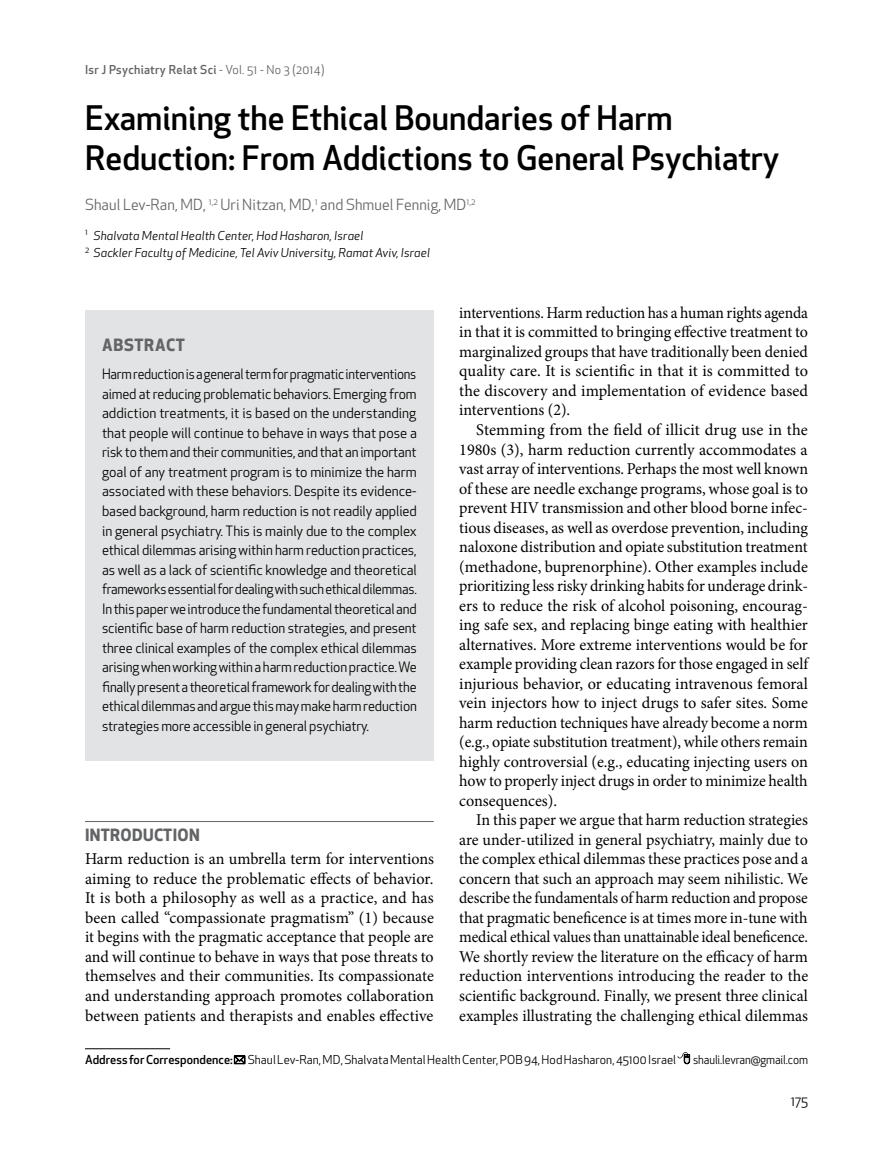
<style>
.page{position:relative;width:893px;height:1149px;background:#fff}
.page>*{position:absolute;margin:0;border:0;box-sizing:border-box;transform-origin:0 0}
.t1{font:500 33px/40.5px "Apex New";color:#000}
.t2{font:16.5px/19.5px "Minion Pro";color:#000;text-align:justify}
.t3{font:16.5px/19.5px "Minion Pro";color:#000;text-align:justify;scale:.94 1}
.t4{font:700 16.5px "Apex New";letter-spacing:.02em;color:#636466}
.t5{font:700 16.5px "Apex New";letter-spacing:.05em;color:#636466}
.t6{font:15px "Apex New";letter-spacing:.005em;color:#636466}
.t7{font:13.95px/19.5px "Apex New";letter-spacing:-.01em;color:#000;text-align:justify;scale:.95 1}
.t8{font:13.5px "Apex New";color:#000}
.t9{font:italic 12px/17.2px "Apex New";letter-spacing:.01em;color:#000}
.t10{font:12px "Apex New";letter-spacing:.005em;color:#000}
.t11{font:500 12px "Apex New";letter-spacing:.025em;color:#636466}
.t12{font:12px "Apex New";letter-spacing:.005em;color:#000;scale:.95 1}
.s1{font-weight:400}
.s2{font-weight:500}
</style>
<div class="page">
<div style="left:85px;top:310px;width:349px;height:450px;background:#e2e3e4"></div>
<hr style="left:85px;top:1048px;width:85px;height:1px;background:#000">
<svg style="left:234px;top:1055px;width:11px;height:8px"></svg>
<svg style="left:678px;top:1052px;width:12px;height:11px"></svg>
<hr style="left:85px;top:821px;width:349px;height:1px;background:#636466">
<p class="t11" style="left:85px;top:62px;width:241px">Isr J Psychiatry Relat Sci <span class="s1">- Vol. 51 - No 3 (2014)</span></p>
<h1 class="t1" style="left:85px;top:97px;width:696px">Examining the Ethical Boundaries of Harm<br>Reduction: From Addictions to General Psychiatry</h1>
<p class="t6" style="left:85px;top:195px;width:392px">Shaul Lev-Ran, MD, <sup>1,2</sup> Uri Nitzan, MD,<sup>1</sup> and Shmuel Fennig, MD<sup>1,2</sup></p>
<p class="t9" style="left:85px;top:227px;width:346px"><sup>1</sup> Shalvata Mental Health Center, Hod Hasharon, Israel<br><sup>2</sup> Sackler Faculty of Medicine, Tel Aviv University, Ramat Aviv, Israel</p>
<p class="t5" style="left:102px;top:333px;width:84px">ABSTRACT</p>
<p class="t7" style="left:102px;top:364px;width:333px">Harm reduction is a general term for pragmatic interventions aimed at reducing problematic behaviors. Emerging from addiction treatments, it is based on the understanding that people will continue to behave in ways that pose a risk to them and their communities, and that an important goal of any treatment program is to minimize the harm associated with these behaviors. Despite its evidence&shy;based background, harm reduction is not readily applied in general psychiatry. This is mainly due to the complex ethical dilemmas arising within harm reduction practices, as well as a lack of scientific knowledge and theoretical frameworks essential for dealing with such ethical dilemmas.<br>In this paper we introduce the fundamental theoretical and scientific base of harm reduction strategies, and present three clinical examples of the complex ethical dilemmas arising when working within a harm reduction practice. We finally present a theoretical framework for dealing with the ethical dilemmas and argue this may make harm reduction strategies more accessible in general psychiatry.</p>
<p class="t4" style="left:85px;top:822px;width:116px">INTRODUCTION</p>
<p class="t2" style="left:85px;top:849px;width:350px">Harm reduction is an umbrella term for interventions aiming to reduce the problematic effects of behavior.<br>It is both a philosophy as well as a practice, and has been called “compassionate pragmatism” (1) because it begins with the pragmatic acceptance that people are and will continue to behave in ways that pose threats to themselves and their communities. Its compassionate and understanding approach promotes collaboration between patients and therapists and enables effective</p>
<p class="t3" style="left:459px;top:303px;width:373px">interventions. Harm reduction has a human rights agenda in that it is committed to bringing effective treatment to marginalized groups that have traditionally been denied quality care. It is scientific in that it is committed to the discovery and implementation of evidence based interventions (2).</p>
<p class="t2" style="left:459px;top:420px;width:350px;text-indent:17px">Stemming from the field of illicit drug use in the 1980s (3), harm reduction currently accommodates a vast array of interventions. Perhaps the most well known of these are needle exchange programs, whose goal is to prevent HIV transmission and other blood borne infec&shy;tious diseases, as well as overdose prevention, including naloxone distribution and opiate substitution treatment (methadone, buprenorphine). Other examples include prioritizing less risky drinking habits for underage drink&shy;ers to reduce the risk of alcohol poisoning, encourag&shy;ing safe sex, and replacing binge eating with healthier alternatives. More extreme interventions would be for example providing clean razors for those engaged in self injurious behavior, or educating intravenous femoral vein injectors how to inject drugs to safer sites. Some harm reduction techniques have already become a norm (e.g., opiate substitution treatment), while others remain highly controversial (e.g., educating injecting users on how to properly inject drugs in order to minimize health consequences).</p>
<p class="t2" style="left:459px;top:810px;width:350px;text-indent:17px">In this paper we argue that harm reduction strategies are under-utilized in general psychiatry, mainly due to the complex ethical dilemmas these practices pose and a concern that such an approach may seem nihilistic. We describe the fundamentals of harm reduction and propose that pragmatic beneficence is at times more in-tune with medical ethical values than unattainable ideal beneficence.<br>We shortly review the literature on the efficacy of harm reduction interventions introducing the reader to the scientific background. Finally, we present three clinical examples illustrating the challenging ethical dilemmas</p>
<p class="t10" style="left:85px;top:1051px;width:593px"><span class="s2">Address for Correspondence:</span> Shaul Lev-Ran, MD, Shalvata Mental Health Center, POB 94, Hod Hasharon, 45100 Israel</p>
<p class="t12" style="left:693px;top:1051px;width:122px">shauli.levran@gmail.com</p>
<p class="t8" style="left:791px;top:1092px;width:19px">175</p>
</div>
